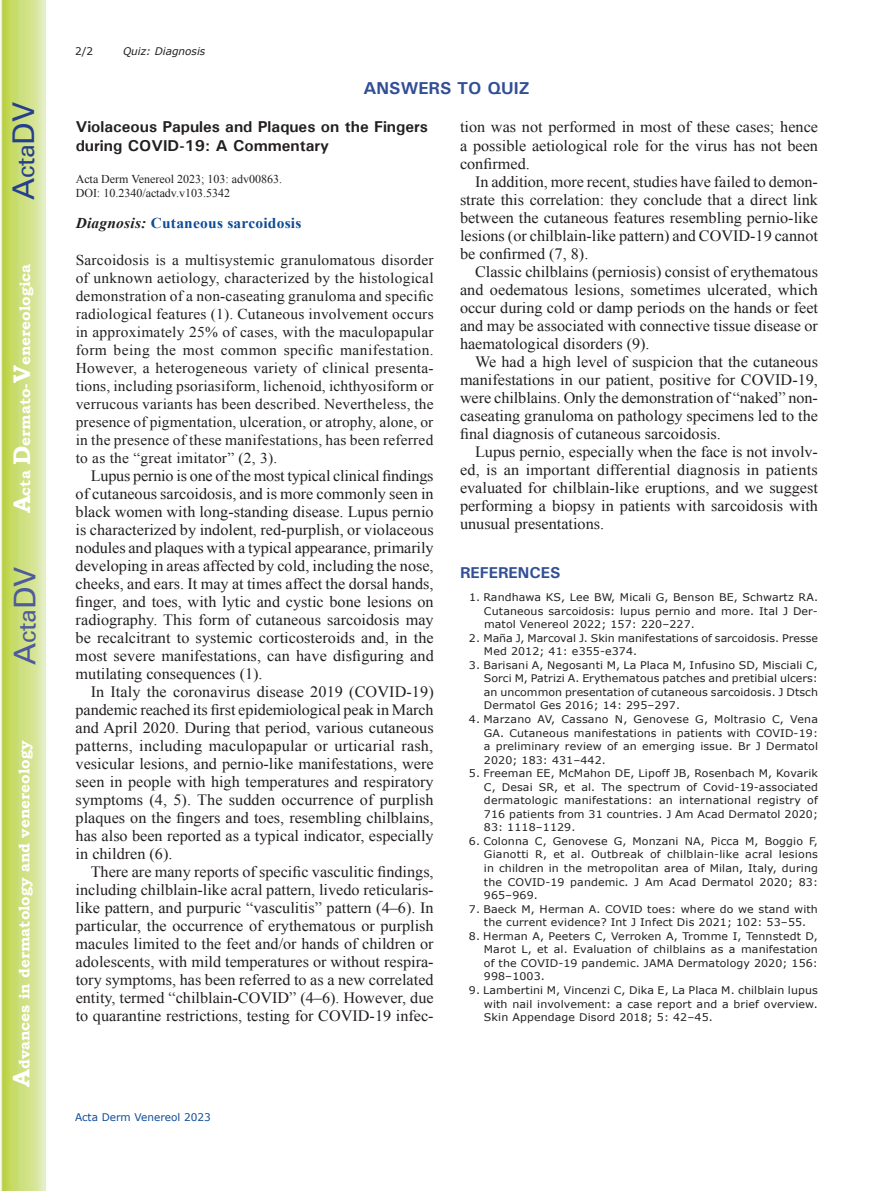
<style>
.page{position:relative;width:893px;height:1191px;background:#fff}
.page>*{position:absolute;margin:0;border:0;box-sizing:border-box;transform-origin:0 0}
.t1{font:30px "Univers";color:#4d5a9e}
.t2{font:30px "Univers";color:#253f8e}
.t3{font:700 17.25px "Univers";color:#324f95}
.t4{font:15.75px/18px "Times New Roman";color:#231f20;text-align:justify}
.t5{font:700 15.75px/18.9px "Univers";color:#231f20}
.t6{font:700 15.75px "Univers";color:#324f95}
.t7{font:15px/18px "Times New Roman";letter-spacing:.015em;color:#231f20;text-align:justify}
.t8{font:700 15px "Bookman Old Style";color:#fff}
.t9{font:700 15px "Times New Roman";letter-spacing:.015em;color:#0f4d96}
.t10{font:12px/14.4px "Times New Roman";color:#231f20}
.t11{font:10.5px/13.5px "Verdana";letter-spacing:.01em;color:#231f20;text-align:justify;scale:1.05 1}
.t12{font:10.5px "Verdana";color:#0f4d96}
.t13{font:italic 10.5px "Verdana";color:#231f20}
.t14{font:10.5px "Verdana";letter-spacing:.01em;color:#231f20}
.s1{font-size:24px}
.s2{font-style:italic;color:#231f20}
</style>
<div class="page">
<svg style="left:1px;top:0;width:45px;height:1191px;background:#cfe084"></svg>
<h1 class="t2" style="left:6px;top:200px;width:100px;rotate:-90deg">A<span class="s1">cta</span>DV</h1>
<p class="t8" style="left:16px;top:513px;width:251px;rotate:-90deg"><span class="s1">A</span>cta <span class="s1">D</span>ermato-<span class="s1">V</span>enereologica</p>
<h1 class="t1" style="left:7px;top:665px;width:100px;rotate:-90deg">A<span class="s1">cta</span>DV</h1>
<p class="t8" style="left:15px;top:1087px;width:347px;rotate:-90deg"><span class="s1">A</span>dvances in dermatology and venereology</p>
<p class="t14" style="left:75px;top:44px;width:20px">2/2</p>
<p class="t13" style="left:123px;top:44px;width:84px">Quiz: Diagnosis</p>
<p class="t3" style="left:363px;top:77px;width:168px">ANSWERS TO QUIZ</p>
<p class="t5" style="left:76px;top:117px;width:354px">Violaceous Papules and Plaques on the Fingers during COVID-19: A Commentary</p>
<p class="t10" style="left:76px;top:171px;width:208px">Acta Derm Venereol 2023; 103: adv00863.<br>DOI: 10.2340/actadv.v103.5342</p>
<p class="t9" style="left:76px;top:212px;width:227px"><span class="s2">Diagnosis:</span> Cutaneous sarcoidosis</p>
<p class="t7" style="left:76px;top:250px;width:360px">Sarcoidosis is a multisystemic granulomatous disorder of unknown aetiology, characterized by the histological demonstration of a non-caseating granuloma and specific radiological features (1). Cutaneous involvement occurs in approximately 25% of cases, with the maculopapular form being the most common specific manifestation.<br>However, a heterogeneous variety of clinical presenta&shy;tions, including psoriasiform, lichenoid, ichthyosiform or verrucous variants has been described. Nevertheless, the presence of pigmentation, ulceration, or atrophy, alone, or in the presence of these manifestations, has been referred to as the “great imitator” (2, 3).</p>
<p class="t4" style="left:76px;top:466px;width:360px;text-indent:15px">Lupus pernio is one of the most typical clinical findings of cutaneous sarcoidosis, and is more commonly seen in black women with long-standing disease. Lupus pernio is characterized by indolent, red-purplish, or violaceous nodules and plaques with a typical appearance, primarily developing in areas affected by cold, including the nose, cheeks, and ears. It may at times affect the dorsal hands, finger, and toes, with lytic and cystic bone lesions on radiography. This form of cutaneous sarcoidosis may be recalcitrant to systemic corticosteroids and, in the most severe manifestations, can have disfiguring and mutilating consequences (1).</p>
<p class="t4" style="left:76px;top:682px;width:360px;text-indent:15px">In Italy the coronavirus disease 2019 (COVID-19) pandemic reached its first epidemiological peak in March and April 2020. During that period, various cutaneous patterns, including maculopapular or urticarial rash, vesicular lesions, and pernio-like manifestations, were seen in people with high temperatures and respiratory symptoms (4, 5). The sudden occurrence of purplish plaques on the fingers and toes, resembling chilblains, has also been reported as a typical indicator, especially in children (6).</p>
<p class="t4" style="left:76px;top:862px;width:360px;text-indent:15px">There are many reports of specific vasculitic findings, including chilblain-like acral pattern, livedo reticularis&shy;like pattern, and purpuric “vasculitis” pattern (4–6). In particular, the occurrence of erythematous or purplish macules limited to the feet and/or hands of children or adolescents, with mild temperatures or without respira&shy;tory symptoms, has been referred to as a new correlated entity, termed “chilblain-COVID” (4–6). However, due to quarantine restrictions, testing for COVID-19 infec-</p>
<p class="t4" style="left:460px;top:118px;width:360px">tion was not performed in most of these cases; hence a possible aetiological role for the virus has not been confirmed.</p>
<p class="t4" style="left:460px;top:172px;width:360px;text-indent:15px">In addition, more recent, studies have failed to demon&shy;strate this correlation: they conclude that a direct link between the cutaneous features resembling pernio-like lesions (or chilblain-like pattern) and COVID-19 cannot be confirmed (7, 8).</p>
<p class="t4" style="left:460px;top:262px;width:360px;text-indent:15px">Classic chilblains (perniosis) consist of erythematous and oedematous lesions, sometimes ulcerated, which occur during cold or damp periods on the hands or feet and may be associated with connective tissue disease or haematological disorders (9).</p>
<p class="t4" style="left:460px;top:352px;width:360px;text-indent:15px">We had a high level of suspicion that the cutaneous manifestations in our patient, positive for COVID-19, were chilblains. Only the demonstration of “naked” non&shy;caseating granuloma on pathology specimens led to the final diagnosis of cutaneous sarcoidosis.</p>
<p class="t4" style="left:460px;top:443px;width:359px;text-indent:15px">Lupus pernio, especially when the face is not involv&shy;ed, is an important differential diagnosis in patients evaluated for chilblain-like eruptions, and we suggest performing a biopsy in patients with sarcoidosis with unusual presentations.</p>
<p class="t6" style="left:460px;top:563px;width:102px">REFERENCES</p>
<p class="t11" style="left:484px;top:590px;width:320px;text-indent:-15px">1. Randhawa KS, Lee BW, Micali G, Benson BE, Schwartz RA.<br>Cutaneous sarcoidosis: lupus pernio and more. Ital J Der&shy;matol Venereol 2022; 157: 220–227.</p>
<p class="t11" style="left:484px;top:631px;width:320px;text-indent:-15px">2. Maña J, Marcoval J. Skin manifestations of sarcoidosis. Presse<br>Med 2012; 41: e355-e374.</p>
<p class="t11" style="left:484px;top:658px;width:320px;text-indent:-15px">3. Barisani A, Negosanti M, La Placa M, Infusino SD, Misciali C, Sorci M, Patrizi A. Erythematous patches and pretibial ulcers: an uncommon presentation of cutaneous sarcoidosis. J Dtsch Dermatol Ges 2016; 14: 295–297.</p>
<p class="t11" style="left:484px;top:712px;width:320px;text-indent:-15px">4. Marzano AV, Cassano N, Genovese G, Moltrasio C, Vena GA. Cutaneous manifestations in patients with COVID-19: a preliminary review of an emerging issue. Br J Dermatol 2020; 183: 431–442.</p>
<p class="t11" style="left:484px;top:766px;width:320px;text-indent:-15px">5. Freeman EE, McMahon DE, Lipoff JB, Rosenbach M, Kovarik C, Desai SR, et al. The spectrum of Covid-19-associated dermatologic manifestations: an international registry of 716 patients from 31 countries. J Am Acad Dermatol 2020; 83: 1118–1129.</p>
<p class="t11" style="left:484px;top:834px;width:320px;text-indent:-15px">6. Colonna C, Genovese G, Monzani NA, Picca M, Boggio F, Gianotti R, et al. Outbreak of chilblain-like acral lesions in children in the metropolitan area of Milan, Italy, during the COVID-19 pandemic. J Am Acad Dermatol 2020; 83:<br>965–969.</p>
<p class="t11" style="left:469px;top:902px;width:334px;text-align:center">7. Baeck M, Herman A. COVID toes: where do we stand with the current evidence? Int J Infect Dis 2021; 102: 53–55.</p>
<p class="t11" style="left:484px;top:929px;width:320px;text-indent:-15px">8. Herman A, Peeters C, Verroken A, Tromme I, Tennstedt D, Marot L, et al. Evaluation of chilblains as a manifestation of the COVID-19 pandemic. JAMA Dermatology 2020; 156:<br>998–1003.</p>
<p class="t11" style="left:484px;top:983px;width:320px;text-indent:-15px">9. Lambertini M, Vincenzi C, Dika E, La Placa M. chilblain lupus with nail involvement: a case report and a brief overview.<br>Skin Appendage Disord 2018; 5: 42–45.</p>
<p class="t12" style="left:75px;top:1110px;width:137px">Acta Derm Venereol 2023</p>
</div>
